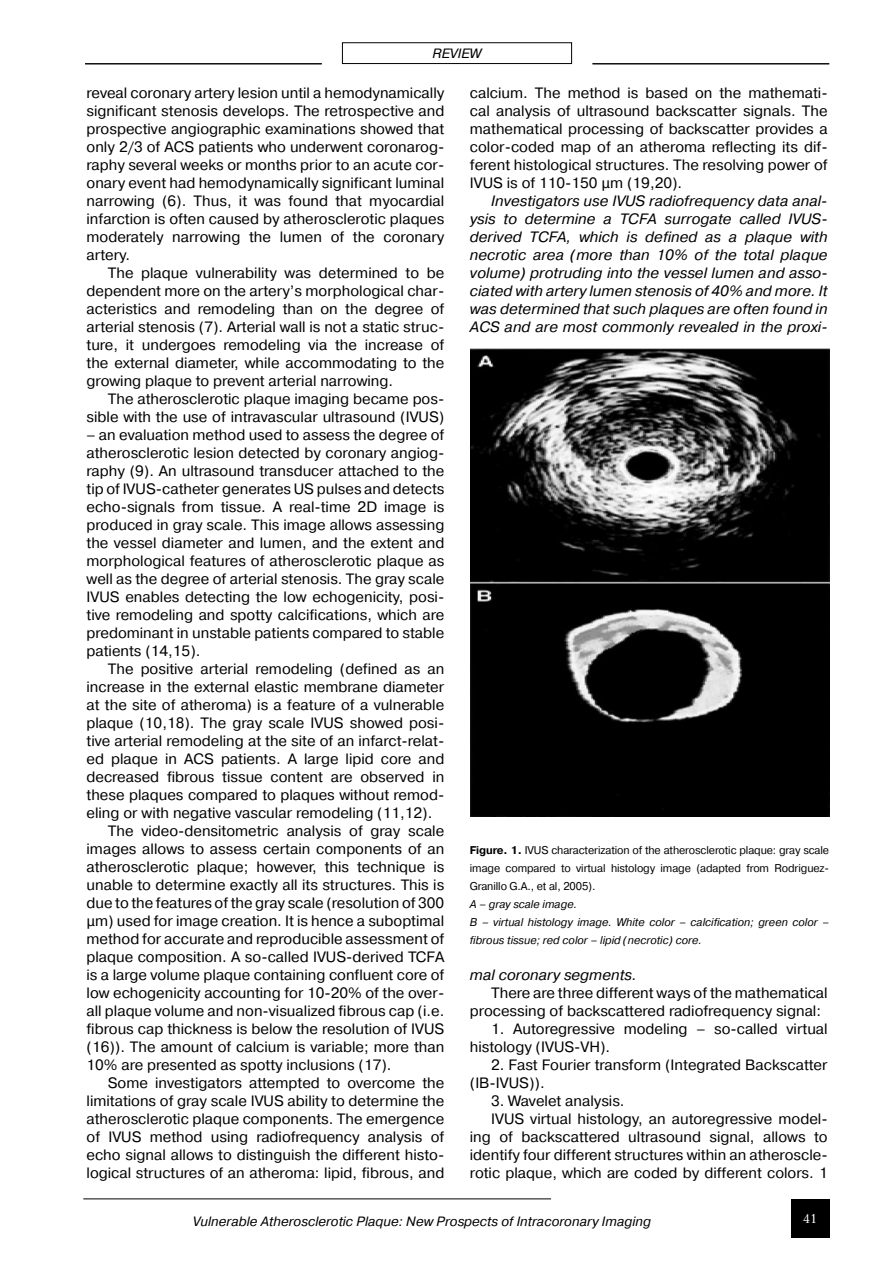
<style>
.page{position:relative;width:893px;height:1263px;background:#fff}
.page>*{position:absolute;margin:0;border:0;box-sizing:border-box;transform-origin:0 0}
.t1{font:15px/18px "Pragmatica C";color:#000}
.t2{font:italic 15px "Pragmatica C";color:#000}
.t3{font:italic 13.5px "Pragmatica C";color:#000}
.t4{font:13.5px "Baltica C";color:#fff}
.t5{font:11.25px/18px "Pragmatica C";letter-spacing:-.01em;color:#000}
.s1{font-weight:700}
.s2{font-style:italic}
</style>
<div class="page">
<div style="left:791px;top:1199px;width:38px;height:38px;background:#000"></div>
<hr style="left:83px;top:1198px;width:468px;height:1px;background:#000">
<hr style="left:85px;top:64px;width:237px;height:1px;background:#000">
<hr style="left:592px;top:64px;width:237px;height:1px;background:#000">
<div style="left:342px;top:43px;width:230px;height:21px;border:1px solid #000"></div>
<img style="left:471px;top:349px;width:358px;height:467px">
<p class="t3" style="left:433px;top:46px;width:50px">REVIEW</p>
<p class="t1" style="left:87px;top:84px;width:359px">reveal coronary artery lesion until a hemodynamically</p>
<p class="t1" style="left:87px;top:102px;width:359px">significant stenosis develops. The retrospective and</p>
<p class="t1" style="left:87px;top:120px;width:359px">prospective angiographic examinations showed that</p>
<p class="t1" style="left:87px;top:138px;width:359px">only 2/3 of ACS patients who underwent coronarog-</p>
<p class="t1" style="left:87px;top:156px;width:359px">raphy several weeks or months prior to an acute cor-</p>
<p class="t1" style="left:87px;top:174px;width:359px">onary event had hemodynamically significant luminal</p>
<p class="t1" style="left:87px;top:192px;width:359px">narrowing (6). Thus, it was found that myocardial</p>
<p class="t1" style="left:87px;top:210px;width:359px">infarction is often caused by atherosclerotic plaques</p>
<p class="t1" style="left:87px;top:228px;width:359px">moderately narrowing the lumen of the coronary</p>
<p class="t1" style="left:87px;top:246px;width:45px">artery.</p>
<p class="t1" style="left:108px;top:264px;width:338px">The plaque vulnerability was determined to be</p>
<p class="t1" style="left:87px;top:282px;width:359px">dependent more on the artery’s morphological char-</p>
<p class="t1" style="left:87px;top:300px;width:359px">acteristics and remodeling than on the degree of</p>
<p class="t1" style="left:87px;top:318px;width:359px">arterial stenosis (7). Arterial wall is not a static struc-</p>
<p class="t1" style="left:87px;top:336px;width:359px">ture, it undergoes remodeling via the increase of</p>
<p class="t1" style="left:87px;top:354px;width:359px">the external diameter, while accommodating to the</p>
<p class="t1" style="left:87px;top:372px;width:308px">growing plaque to prevent arterial narrowing.</p>
<p class="t1" style="left:108px;top:390px;width:338px">The atherosclerotic plaque imaging became pos-</p>
<p class="t1" style="left:87px;top:408px;width:359px">sible with the use of intravascular ultrasound (IVUS)</p>
<p class="t1" style="left:87px;top:426px;width:359px">– an evaluation method used to assess the degree of</p>
<p class="t1" style="left:87px;top:444px;width:359px">atherosclerotic lesion detected by coronary angiog-</p>
<p class="t1" style="left:87px;top:462px;width:359px">raphy (9). An ultrasound transducer attached to the</p>
<p class="t1" style="left:87px;top:480px;width:359px">tip of IVUS-catheter generates US pulses and detects</p>
<p class="t1" style="left:87px;top:498px;width:359px">echo-signals from tissue. A real-time 2D image is</p>
<p class="t1" style="left:87px;top:516px;width:359px">produced in gray scale. This image allows assessing</p>
<p class="t1" style="left:87px;top:534px;width:359px">the vessel diameter and lumen, and the extent and</p>
<p class="t1" style="left:87px;top:552px;width:359px">morphological features of atherosclerotic plaque as</p>
<p class="t1" style="left:87px;top:570px;width:359px">well as the degree of arterial stenosis. The gray scale</p>
<p class="t1" style="left:87px;top:588px;width:359px">IVUS enables detecting the low echogenicity, posi-</p>
<p class="t1" style="left:87px;top:606px;width:359px">tive remodeling and spotty calcifications, which are</p>
<p class="t1" style="left:87px;top:624px;width:359px">predominant in unstable patients compared to stable</p>
<p class="t1" style="left:87px;top:642px;width:115px">patients (14,15).</p>
<p class="t1" style="left:108px;top:660px;width:338px">The positive arterial remodeling (defined as an</p>
<p class="t1" style="left:87px;top:678px;width:359px">increase in the external elastic membrane diameter</p>
<p class="t1" style="left:87px;top:696px;width:359px">at the site of atheroma) is a feature of a vulnerable</p>
<p class="t1" style="left:87px;top:714px;width:359px">plaque (10,18). The gray scale IVUS showed posi-</p>
<p class="t1" style="left:87px;top:732px;width:359px">tive arterial remodeling at the site of an infarct-relat-</p>
<p class="t1" style="left:87px;top:750px;width:359px">ed plaque in ACS patients. A large lipid core and</p>
<p class="t1" style="left:87px;top:768px;width:359px">decreased fibrous tissue content are observed in</p>
<p class="t1" style="left:87px;top:786px;width:359px">these plaques compared to plaques without remod-</p>
<p class="t1" style="left:87px;top:804px;width:347px">eling or with negative vascular remodeling (11,12).</p>
<p class="t1" style="left:108px;top:822px;width:338px">The video-densitometric analysis of gray scale</p>
<p class="t1" style="left:87px;top:840px;width:359px">images allows to assess certain components of an</p>
<p class="t1" style="left:87px;top:858px;width:359px">atherosclerotic plaque; however, this technique is</p>
<p class="t1" style="left:87px;top:876px;width:359px">unable to determine exactly all its structures. This is</p>
<p class="t1" style="left:87px;top:894px;width:359px">due to the features of the gray scale (resolution of 300</p>
<p class="t1" style="left:87px;top:912px;width:359px">µm) used for image creation. It is hence a suboptimal</p>
<p class="t1" style="left:87px;top:930px;width:359px">method for accurate and reproducible assessment of</p>
<p class="t1" style="left:87px;top:948px;width:359px">plaque composition. A so-called IVUS-derived TCFA</p>
<p class="t1" style="left:87px;top:966px;width:359px">is a large volume plaque containing confluent core of</p>
<p class="t1" style="left:87px;top:984px;width:359px">low echogenicity accounting for 10-20% of the over-</p>
<p class="t1" style="left:87px;top:1002px;width:359px">all plaque volume and non-visualized fibrous cap (i.e.</p>
<p class="t1" style="left:87px;top:1020px;width:359px">fibrous cap thickness is below the resolution of IVUS</p>
<p class="t1" style="left:87px;top:1038px;width:359px">(16)). The amount of calcium is variable; more than</p>
<p class="t1" style="left:87px;top:1056px;width:307px">10% are presented as spotty inclusions (17).</p>
<p class="t1" style="left:108px;top:1074px;width:338px">Some investigators attempted to overcome the</p>
<p class="t1" style="left:87px;top:1092px;width:359px">limitations of gray scale IVUS ability to determine the</p>
<p class="t1" style="left:87px;top:1110px;width:359px">atherosclerotic plaque components. The emergence</p>
<p class="t1" style="left:87px;top:1128px;width:359px">of IVUS method using radiofrequency analysis of</p>
<p class="t1" style="left:87px;top:1146px;width:359px">echo signal allows to distinguish the different histo-</p>
<p class="t1" style="left:87px;top:1164px;width:359px">logical structures of an atheroma: lipid, fibrous, and</p>
<p class="t1" style="left:470px;top:84px;width:359px">calcium. The method is based on the mathemati-</p>
<p class="t1" style="left:470px;top:102px;width:359px">cal analysis of ultrasound backscatter signals. The</p>
<p class="t1" style="left:470px;top:120px;width:359px">mathematical processing of backscatter provides a</p>
<p class="t1" style="left:470px;top:138px;width:359px">color-coded map of an atheroma reflecting its dif-</p>
<p class="t1" style="left:470px;top:156px;width:359px">ferent histological structures. The resolving power of</p>
<p class="t1" style="left:470px;top:174px;width:214px">IVUS is of 110-150 µm (19,20).</p>
<p class="t2" style="left:491px;top:193px;width:338px">Investigators use IVUS radiofrequency data anal-</p>
<p class="t2" style="left:470px;top:211px;width:359px">ysis to determine a TCFA surrogate called IVUS-</p>
<p class="t2" style="left:470px;top:229px;width:359px">derived TCFA, which is defined as a plaque with</p>
<p class="t2" style="left:470px;top:247px;width:359px">necrotic area (more than 10% of the total plaque</p>
<p class="t2" style="left:470px;top:265px;width:359px">volume) protruding into the vessel lumen and asso-</p>
<p class="t2" style="left:470px;top:283px;width:359px">ciated with artery lumen stenosis of 40% and more. It</p>
<p class="t2" style="left:470px;top:301px;width:359px">was determined that such plaques are often found in</p>
<p class="t2" style="left:470px;top:319px;width:359px">ACS and are most commonly revealed in the proxi-</p>
<p class="t5" style="left:470px;top:841px;width:361px"><span class="s1">Figure. 1.</span> IVUS characterization of the atherosclerotic plaque: gray scale image compared to virtual histology image (adapted from Rodriguez-Granillo G.A., et al, 2005).<br><span class="s2">A – gray scale image.<br>B – virtual histology image. White color – calcification; green color – fibrous tissue; red color – lipid (necrotic) core.</span></p>
<p class="t2" style="left:470px;top:967px;width:168px">mal coronary segments.</p>
<p class="t1" style="left:491px;top:984px;width:338px">There are three different ways of the mathematical</p>
<p class="t1" style="left:470px;top:1002px;width:353px">processing of backscattered radiofrequency signal:</p>
<p class="t1" style="left:470px;top:1020px;width:359px;text-indent:21px">1. Autoregressive modeling – so-called virtual histology (IVUS-VH).</p>
<p class="t1" style="left:470px;top:1056px;width:359px;text-indent:21px">2. Fast Fourier transform (Integrated Backscatter (IB-IVUS)).</p>
<p class="t1" style="left:491px;top:1092px;width:135px">3. Wavelet analysis.</p>
<p class="t1" style="left:491px;top:1110px;width:338px">IVUS virtual histology, an autoregressive model-</p>
<p class="t1" style="left:470px;top:1128px;width:359px">ing of backscattered ultrasound signal, allows to</p>
<p class="t1" style="left:470px;top:1146px;width:359px">identify four different structures within an atheroscle-</p>
<p class="t1" style="left:470px;top:1164px;width:359px">rotic plaque, which are coded by different colors. 1</p>
<p class="t3" style="left:193px;top:1214px;width:460px">Vulnerable Atherosclerotic Plaque: New Prospects of Intracoronary Imaging</p>
<p class="t4" style="left:803px;top:1211px;width:16px">41</p>
</div>
